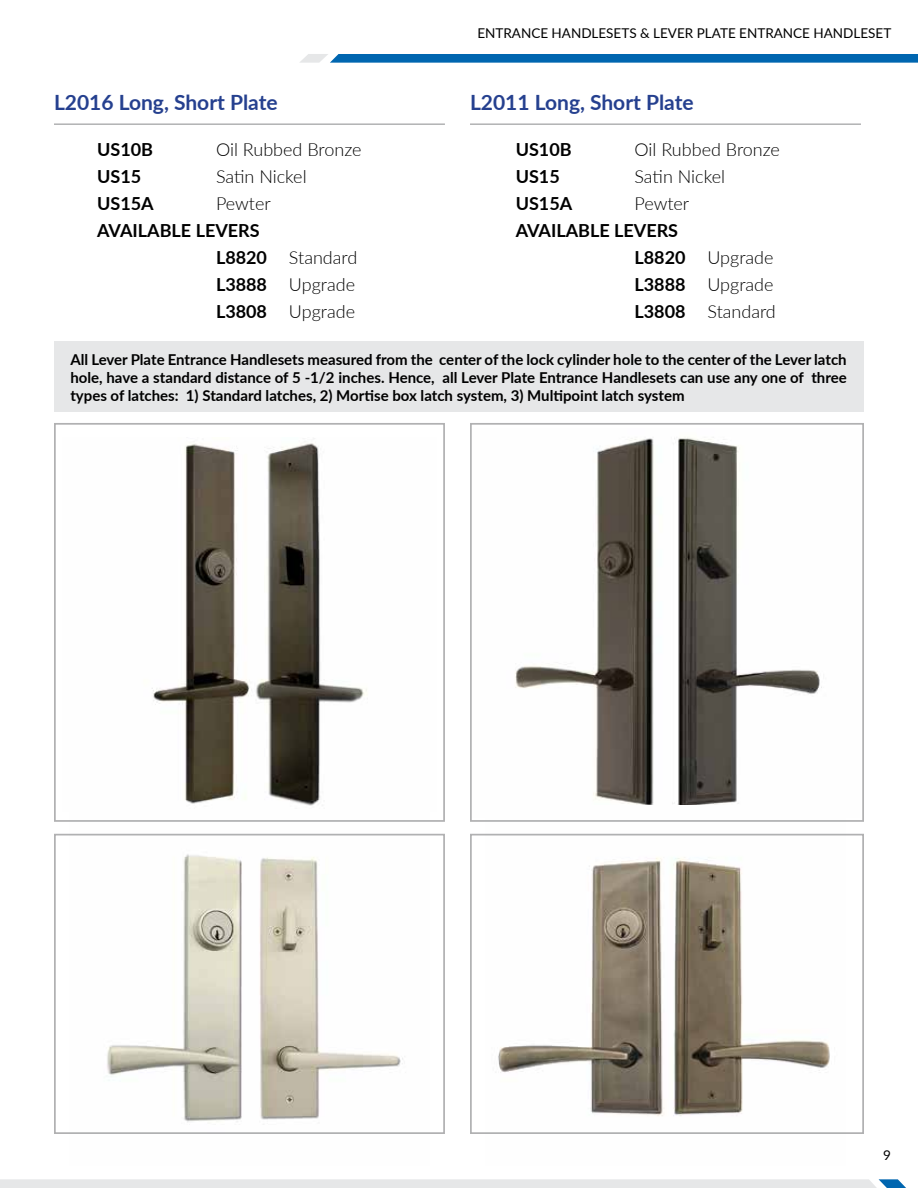
<style>
.page{position:relative;width:918px;height:1188px;background:#fff}
.page>*{position:absolute;margin:0;border:0;box-sizing:border-box;transform-origin:0 0}
.t1{font:700 21px "Lato";color:#25408f}
.t2{font:700 18px/27px "Lato";color:#000}
.t3{font:300 18px "Lato";color:#000}
.t4{font:700 15px/18px "Lato";color:#000;text-align:justify}
.t5{font:13.5px "Lato";color:#000}
.s1{font-weight:300}
</style>
<div class="page">
<div style="left:0;top:1179px;width:906px;height:9px;background:#e6e7e8"></div>
<svg style="left:300px;top:54px;width:618px;height:9px;background:#1673b6"></svg>
<div style="left:54px;top:342px;width:809px;height:70px;background:#e6e7e8"></div>
<img style="left:515px;top:437px;width:307px;height:368px">
<img style="left:70px;top:833px;width:360px;height:289px">
<img style="left:485px;top:833px;width:360px;height:283px">
<hr style="left:54px;top:123px;width:391px;height:2px;background:#636466">
<hr style="left:470px;top:123px;width:391px;height:2px;background:#636466">
<img style="left:152px;top:443px;width:215px;height:363px">
<p class="t5" style="left:477px;top:23px;width:415px">ENTRANCE HANDLESETS &amp; LEVER PLATE ENTRANCE HANDLESET</p>
<h1 class="t1" style="left:54px;top:87px;width:225px">L2016 Long, Short Plate</h1>
<h1 class="t1" style="left:470px;top:87px;width:225px">L2011 Long, Short Plate</h1>
<p class="t2" style="left:97px;top:135px;width:57px">US10B</p>
<p class="t3" style="left:216px;top:137px;width:147px">Oil Rubbed Bronze</p>
<p class="t2" style="left:97px;top:162px;width:46px">US15</p>
<p class="t3" style="left:216px;top:164px;width:92px">Satin Nickel</p>
<p class="t2" style="left:97px;top:189px;width:58px">US15A</p>
<p class="t3" style="left:216px;top:191px;width:56px">Pewter</p>
<p class="t2" style="left:216px;top:216px;width:143px;text-indent:-119px">AVAILABLE LEVERS<br>L8820 <span class="s1">Standard<br></span>L3888 <span class="s1">Upgrade<br></span>L3808 <span class="s1">Upgrade</span></p>
<p class="t2" style="left:516px;top:135px;width:57px">US10B</p>
<p class="t3" style="left:634px;top:137px;width:147px">Oil Rubbed Bronze</p>
<p class="t2" style="left:516px;top:162px;width:46px">US15</p>
<p class="t3" style="left:634px;top:164px;width:92px">Satin Nickel</p>
<p class="t2" style="left:516px;top:189px;width:58px">US15A</p>
<p class="t3" style="left:634px;top:191px;width:56px">Pewter</p>
<p class="t2" style="left:634px;top:216px;width:143px;text-indent:-119px">AVAILABLE LEVERS<br>L8820 <span class="s1">Upgrade<br></span>L3888 <span class="s1">Upgrade<br></span>L3808 <span class="s1">Standard</span></p>
<p class="t4" style="left:70px;top:350px;width:778px">All Lever Plate Entrance Handlesets measured from the center of the lock cylinder hole to the center of the Lever latch hole, have a standard distance of 5 -1/2 inches. Hence, all Lever Plate Entrance Handlesets can use any one of three types of latches: 1) Standard latches, 2) Mortise box latch system, 3) Multipoint latch system</p>
<p class="t5" style="left:883px;top:1145px;width:9px">9</p>
</div>
